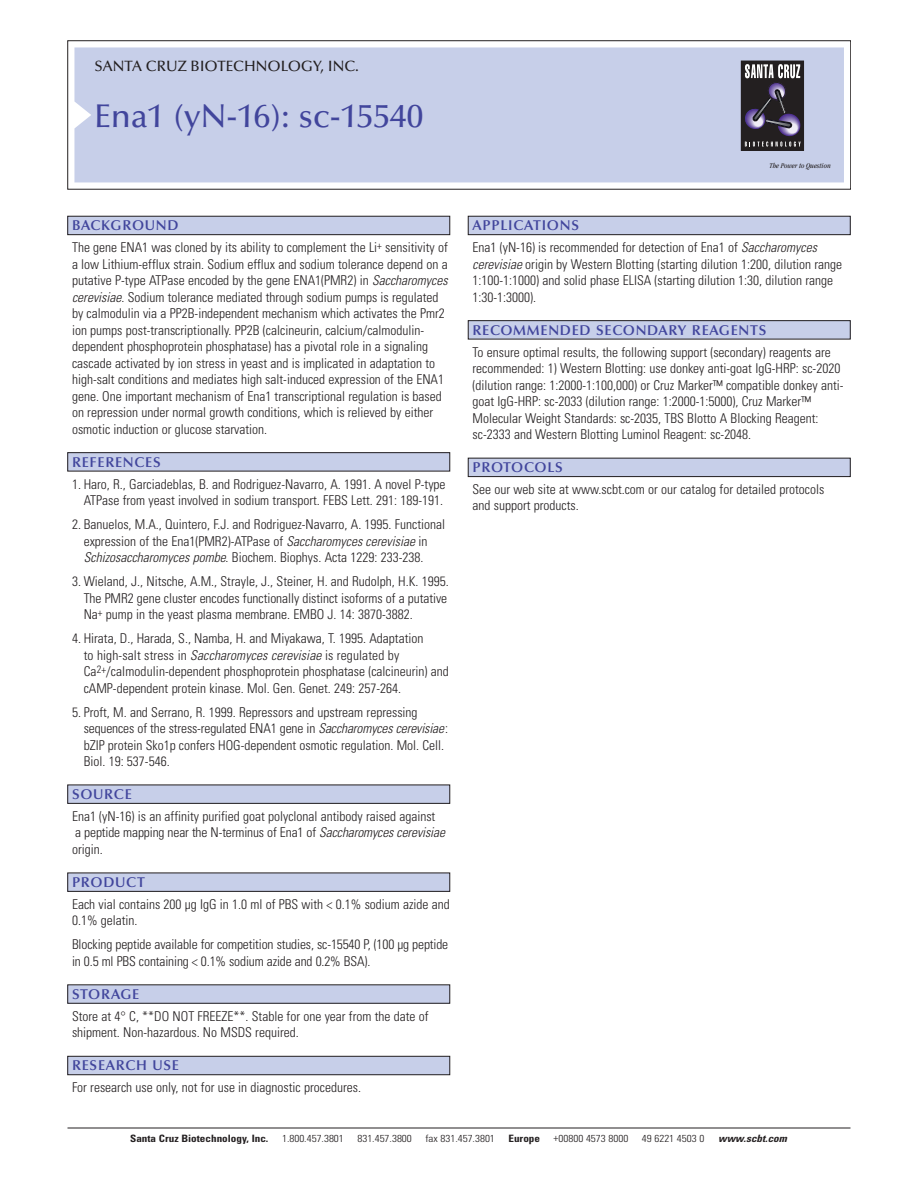
<style>
.page{position:relative;width:918px;height:1188px;background:#fff}
.page>*{position:absolute;margin:0;border:0;box-sizing:border-box;transform-origin:0 0}
.t1{font:500 33px "Optima";color:#41459c}
.t2{font:500 15px "Optima";color:#231f20}
.t3{font:600 14.25px "Optima";letter-spacing:.05em;color:#41459c}
.t4{font:300 condensed 13.5px/16.5px "Univers";color:#231f20}
.t5{font:300 condensed 10.2px "Univers";color:#231f20;scale:1.1 1}
.t6{font:700 condensed 10.2px "Univers";color:#231f20;scale:1.1 1}
.t7{font:italic 700 condensed 10.2px "Univers";color:#231f20;scale:1.1 1}
.t8{font:italic condensed 7.5px "Garamond";color:#231f20}
.s1{font-style:italic}
</style>
<div class="page">
<div style="left:468px;top:216px;width:382px;height:19px;background:#c7cfe9"></div>
<div style="left:468px;top:216px;width:382px;height:19px;border:1px solid #231f20"></div>
<div style="left:468px;top:321px;width:382px;height:18px;background:#c7cfe9"></div>
<div style="left:468px;top:320px;width:382px;height:19px;border:1px solid #231f20"></div>
<div style="left:468px;top:458px;width:382px;height:19px;background:#c7cfe9"></div>
<div style="left:468px;top:458px;width:382px;height:19px;border:1px solid #231f20"></div>
<div style="left:74px;top:47px;width:770px;height:135px;background:#c7cfe9"></div>
<div style="left:741px;top:61px;width:62px;height:89px;background:#231f20"></div>
<div style="left:741px;top:61px;width:63px;height:90px;border:1px solid #231f20"></div>
<svg style="left:741px;top:64px;width:64px;height:83px"></svg>
<hr style="left:68px;top:1128px;width:782px;height:1px;background:#231f20">
<div style="left:68px;top:216px;width:382px;height:19px;background:#c7cfe9"></div>
<div style="left:68px;top:216px;width:382px;height:19px;border:1px solid #231f20"></div>
<div style="left:68px;top:453px;width:382px;height:18px;background:#c7cfe9"></div>
<div style="left:68px;top:452px;width:382px;height:19px;border:1px solid #231f20"></div>
<div style="left:68px;top:785px;width:382px;height:18px;background:#c7cfe9"></div>
<div style="left:68px;top:785px;width:382px;height:19px;border:1px solid #231f20"></div>
<div style="left:68px;top:873px;width:382px;height:18px;background:#c7cfe9"></div>
<div style="left:68px;top:873px;width:382px;height:19px;border:1px solid #231f20"></div>
<div style="left:68px;top:985px;width:382px;height:18px;background:#c7cfe9"></div>
<div style="left:68px;top:1056px;width:382px;height:19px;background:#c7cfe9"></div>
<div style="left:68px;top:1056px;width:382px;height:19px;border:1px solid #231f20"></div>
<p class="t2" style="left:94px;top:60px;width:266px">SANTA CRUZ BIOTECHNOLOGY, INC.</p>
<h1 class="t1" style="left:94px;top:103px;width:330px">Ena1 (yN-16): sc-15540</h1>
<p class="t3" style="left:72px;top:220px;width:108px">BACKGROUND</p>
<p class="t4" style="left:72px;top:241px;width:380px">The gene ENA1 was cloned by its ability to complement the Li<sup>+</sup> sensitivity of a low Lithium-efflux strain. Sodium efflux and sodium tolerance depend on a putative P-type ATPase encoded by the gene ENA1(PMR2) in <span class="s1">Saccharomyces cerevisiae</span>. Sodium tolerance mediated through sodium pumps is regulated by calmodulin via a PP2B-independent mechanism which activates the Pmr2 ion pumps post-transcriptionally. PP2B (calcineurin, calcium/calmodulin&shy;dependent phosphoprotein phosphatase) has a pivotal role in a signaling cascade activated by ion stress in yeast and is implicated in adaptation to high-salt conditions and mediates high salt-induced expression of the ENA1 gene. One important mechanism of Ena1 transcriptional regulation is based on repression under normal growth conditions, which is relieved by either osmotic induction or glucose starvation.</p>
<p class="t3" style="left:72px;top:456px;width:90px">REFERENCES</p>
<p class="t4" style="left:72px;top:477px;width:375px;text-align:right">1. Haro, R., Garciadeblas, B. and Rodriguez-Navarro, A. 1991. A novel P-type<br>ATPase from yeast involved in sodium transport. FEBS Lett. 291: 189-191.</p>
<p class="t4" style="left:84px;top:517px;width:363px;text-indent:-12px">2. Banuelos, M.A., Quintero, F.J. and Rodriguez-Navarro, A. 1995. Functional expression of the Ena1(PMR2)-ATPase of <span class="s1">Saccharomyces cerevisiae</span>in<br><span class="s1">Schizosaccharomyces pombe</span>. Biochem. Biophys. Acta 1229: 233-238.</p>
<p class="t4" style="left:84px;top:574px;width:367px;text-align:justify;text-indent:-12px">3. Wieland, J., Nitsche, A.M., Strayle, J., Steiner, H. and Rudolph, H.K. 1995.<br>The PMR2 gene cluster encodes functionally distinct isoforms of a putative Na<sup>+</sup> pump in the yeast plasma membrane. EMBO J. 14: 3870-3882.</p>
<p class="t4" style="left:84px;top:631px;width:367px;text-indent:-12px">4. Hirata, D., Harada, S., Namba, H. and Miyakawa, T. 1995. Adaptation<br>to high-salt stress in <span class="s1">Saccharomyces cerevisiae</span>is regulated by Ca<sup>2+</sup>/calmodulin-dependent phosphoprotein phosphatase (calcineurin) and cAMP-dependent protein kinase. Mol. Gen. Genet. 249: 257-264.</p>
<p class="t4" style="left:84px;top:705px;width:366px;text-indent:-12px">5. Proft, M. and Serrano, R. 1999. Repressors and upstream repressing sequences of the stress-regulated ENA1 gene in <span class="s1">Saccharomycescerevisiae</span>: bZIP protein Sko1p confers HOG-dependent osmotic regulation. Mol. Cell.<br>Biol. 19: 537-546.</p>
<p class="t3" style="left:72px;top:788px;width:61px">SOURCE</p>
<p class="t4" style="left:72px;top:809px;width:377px">Ena1 (yN-16) is an affinity purified goat polyclonal antibody raised against<br>a peptide mapping near the N-terminus of Ena1 of <span class="s1">Saccharomycescerevisiae </span>origin.</p>
<p class="t3" style="left:72px;top:876px;width:74px">PRODUCT</p>
<p class="t4" style="left:72px;top:897px;width:379px">Each vial contains 200 µg IgG in 1.0 ml of PBS with &lt; 0.1% sodium azide and<br>0.1% gelatin.</p>
<p class="t4" style="left:72px;top:938px;width:378px">Blocking peptide available for competition studies, sc-15540 P, (100 µg peptide in 0.5 ml PBS containing &lt; 0.1% sodium azide and 0.2% BSA).</p>
<p class="t3" style="left:72px;top:988px;width:69px">STORAGE</p>
<p class="t4" style="left:72px;top:1009px;width:358px">Store at 4° C, **DO NOT FREEZE**. Stable for one year from the date of shipment. Non-hazardous. No MSDS required.</p>
<p class="t3" style="left:72px;top:1060px;width:109px">RESEARCH USE</p>
<p class="t4" style="left:72px;top:1081px;width:290px">For research use only, not for use in diagnostic procedures.</p>
<p class="t8" style="left:769px;top:163px;width:63px">The Power to Question</p>
<p class="t3" style="left:473px;top:220px;width:108px">APPLICATIONS</p>
<p class="t4" style="left:473px;top:241px;width:371px">Ena1 (yN-16) is recommended for detection of Ena1 of <span class="s1">Saccharomyces cerevisiae</span>origin by Western Blotting (starting dilution 1:200, dilution range 1:100-1:1000) and solid phase ELISA (starting dilution 1:30, dilution range 1:30-1:3000).</p>
<p class="t3" style="left:473px;top:324px;width:295px">RECOMMENDED SECONDARY REAGENTS</p>
<p class="t4" style="left:473px;top:345px;width:372px">To ensure optimal results, the following support (secondary) reagents are recommended: 1) Western Blotting: use donkey anti-goat IgG-HRP: sc-2020 (dilution range: 1:2000-1:100,000) or Cruz Marker™ compatible donkey anti&shy;goat IgG-HRP: sc-2033 (dilution range: 1:2000-1:5000), Cruz Marker™ Molecular Weight Standards: sc-2035, TBS Blotto A Blocking Reagent: sc-2333 and Western Blotting Luminol Reagent: sc-2048.</p>
<p class="t3" style="left:473px;top:461px;width:92px">PROTOCOLS</p>
<p class="t4" style="left:473px;top:482px;width:353px">See our web site at www.scbt.com or our catalog for detailed protocols and support products.</p>
<p class="t6" style="left:130px;top:1135px;width:127px">Santa Cruz Biotechnology, Inc.</p>
<p class="t5" style="left:282px;top:1135px;width:58px">1.800.457.3801</p>
<p class="t5" style="left:357px;top:1135px;width:51px">831.457.3800</p>
<p class="t5" style="left:425px;top:1135px;width:65px">fax 831.457.3801</p>
<p class="t6" style="left:508px;top:1135px;width:30px">Europe</p>
<p class="t5" style="left:554px;top:1135px;width:69px">+00800 4573 8000</p>
<p class="t5" style="left:642px;top:1135px;width:58px">49 6221 4503 0</p>
<p class="t7" style="left:718px;top:1135px;width:66px">www.scbt.com</p>
</div>
